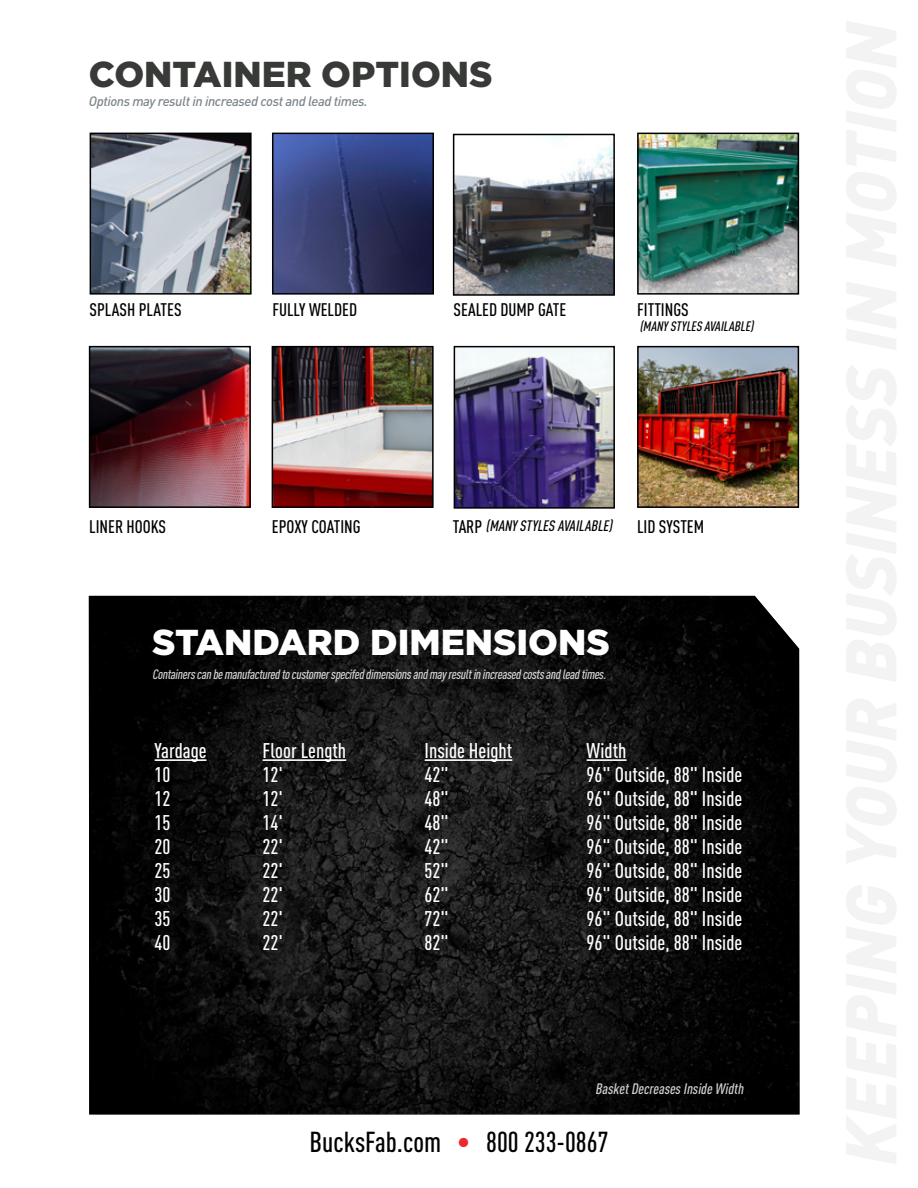
<style>
.page{position:relative;width:918px;height:1188px;background:#fff}
.page>*{position:absolute;margin:0;border:0;box-sizing:border-box;transform-origin:0 0}
.t1{font:900 36px "Gotham";color:#fff}
.t2{font:900 36px "Gotham";color:#373a36}
.t3{font:500 28.5px "DIN Cond";color:#000}
.t4{font:500 21px "DIN Cond";color:#fff}
.t5{font:500 18px "DIN Cond";color:#000}
.t6{font:italic 500 15px "DIN Cond";color:#d1d3d3}
.t7{font:italic 500 15px "DIN Cond";color:#000}
.t8{font:italic 500 13.5px "DIN Cond";color:#d1d3d3}
.t9{font:italic 500 13.5px "DIN";letter-spacing:-.03em;color:#7d868c}
.t10{font:italic 500 13.5px "DIN Cond";color:#000}
.s1{font-style:normal;font-size:18px}
.s2{color:#ee292e}
</style>
<div class="page">
<img style="left:275px;top:349px;width:156px;height:156px">
<div style="left:272px;top:346px;width:162px;height:162px;border:2px solid #000"></div>
<img style="left:89px;top:596px;width:711px;height:518px">
<hr style="left:155px;top:759px;width:52px;height:2px;background:#fff">
<hr style="left:263px;top:759px;width:83px;height:2px;background:#fff">
<hr style="left:425px;top:759px;width:87px;height:2px;background:#fff">
<hr style="left:587px;top:759px;width:40px;height:2px;background:#fff">
<img style="left:92px;top:349px;width:156px;height:156px">
<div style="left:89px;top:346px;width:162px;height:162px;border:2px solid #000"></div>
<img style="left:93px;top:136px;width:156px;height:156px">
<div style="left:90px;top:133px;width:162px;height:162px;border:2px solid #000"></div>
<img style="left:640px;top:349px;width:156px;height:156px">
<div style="left:637px;top:346px;width:162px;height:162px;border:2px solid #000"></div>
<img style="left:640px;top:136px;width:156px;height:156px">
<div style="left:637px;top:133px;width:162px;height:162px;border:2px solid #000"></div>
<img style="left:456px;top:137px;width:156px;height:156px">
<div style="left:453px;top:134px;width:162px;height:162px;border:2px solid #000"></div>
<img style="left:457px;top:349px;width:155px;height:157px">
<div style="left:454px;top:346px;width:161px;height:163px;border:2px solid #000"></div>
<img style="left:275px;top:136px;width:156px;height:156px">
<div style="left:272px;top:133px;width:162px;height:162px;border:2px solid #000"></div>
<h1 class="t2" style="left:89px;top:49px;width:405px">CONTAINER OPTIONS</h1>
<p class="t9" style="left:89px;top:92px;width:280px">Options may result in increased cost and lead times.</p>
<p class="t5" style="left:90px;top:299px;width:93px">SPLASH PLATES</p>
<p class="t5" style="left:454px;top:299px;width:114px">SEALED DUMP GATE</p>
<p class="t5" style="left:272px;top:299px;width:86px">FULLY WELDED</p>
<p class="t5" style="left:637px;top:299px;width:53px">FITTINGS</p>
<p class="t10" style="left:640px;top:318px;width:118px">(MANYSTYLES AVAILABLE)</p>
<p class="t5" style="left:89px;top:516px;width:78px">LINER HOOKS</p>
<p class="t5" style="left:272px;top:516px;width:90px">EPOXY COATING</p>
<p class="t7" style="left:453px;top:517px;width:164px"><span class="s1">T A R P</span> (MANYSTYLES AVAILABLE)</p>
<p class="t5" style="left:637px;top:516px;width:69px">LID SYSTEM</p>
<h1 class="t1" style="left:152px;top:617px;width:459px">STANDARD DIMENSIONS</h1>
<p class="t8" style="left:152px;top:666px;width:458px">Containerscanbemanufacturedtocustomerspecifeddimensionsandmay resultinincreasedcostsandleadtimes.</p>
<p class="t4" style="left:155px;top:738px;width:53px">Yardage</p>
<p class="t4" style="left:263px;top:738px;width:85px">Floor Length</p>
<p class="t4" style="left:425px;top:738px;width:89px">Inside Height</p>
<p class="t4" style="left:587px;top:738px;width:41px">Width</p>
<p class="t4" style="left:155px;top:762px;width:18px">10</p>
<p class="t4" style="left:263px;top:762px;width:22px">12'</p>
<p class="t4" style="left:425px;top:762px;width:26px">42"</p>
<p class="t4" style="left:587px;top:762px;width:157px">96" Outside, 88" Inside</p>
<p class="t4" style="left:155px;top:786px;width:18px">12</p>
<p class="t4" style="left:263px;top:786px;width:22px">12'</p>
<p class="t4" style="left:425px;top:786px;width:26px">48"</p>
<p class="t4" style="left:587px;top:786px;width:157px">96" Outside, 88" Inside</p>
<p class="t4" style="left:155px;top:810px;width:18px">15</p>
<p class="t4" style="left:263px;top:810px;width:22px">14'</p>
<p class="t4" style="left:425px;top:810px;width:26px">48"</p>
<p class="t4" style="left:587px;top:810px;width:157px">96" Outside, 88" Inside</p>
<p class="t4" style="left:155px;top:834px;width:18px">20</p>
<p class="t4" style="left:263px;top:834px;width:22px">22'</p>
<p class="t4" style="left:425px;top:834px;width:26px">42"</p>
<p class="t4" style="left:587px;top:834px;width:157px">96" Outside, 88" Inside</p>
<p class="t4" style="left:155px;top:858px;width:18px">25</p>
<p class="t4" style="left:263px;top:858px;width:22px">22'</p>
<p class="t4" style="left:425px;top:858px;width:26px">52"</p>
<p class="t4" style="left:587px;top:858px;width:157px">96" Outside, 88" Inside</p>
<p class="t4" style="left:155px;top:882px;width:18px">30</p>
<p class="t4" style="left:263px;top:882px;width:22px">22'</p>
<p class="t4" style="left:425px;top:882px;width:26px">62"</p>
<p class="t4" style="left:587px;top:882px;width:157px">96" Outside, 88" Inside</p>
<p class="t4" style="left:155px;top:906px;width:18px">35</p>
<p class="t4" style="left:263px;top:906px;width:22px">22'</p>
<p class="t4" style="left:425px;top:906px;width:26px">72"</p>
<p class="t4" style="left:587px;top:906px;width:157px">96" Outside, 88" Inside</p>
<p class="t4" style="left:155px;top:930px;width:18px">40</p>
<p class="t4" style="left:263px;top:930px;width:22px">22'</p>
<p class="t4" style="left:425px;top:930px;width:26px">82"</p>
<p class="t4" style="left:587px;top:930px;width:157px">96" Outside, 88" Inside</p>
<p class="t6" style="left:595px;top:1079px;width:153px">BasketDecreasesInsideWidth</p>
<h2 class="t3" style="left:309px;top:1125px;width:301px">BucksFab.com <span class="s2">•</span> 800 233-0867</h2>
</div>
